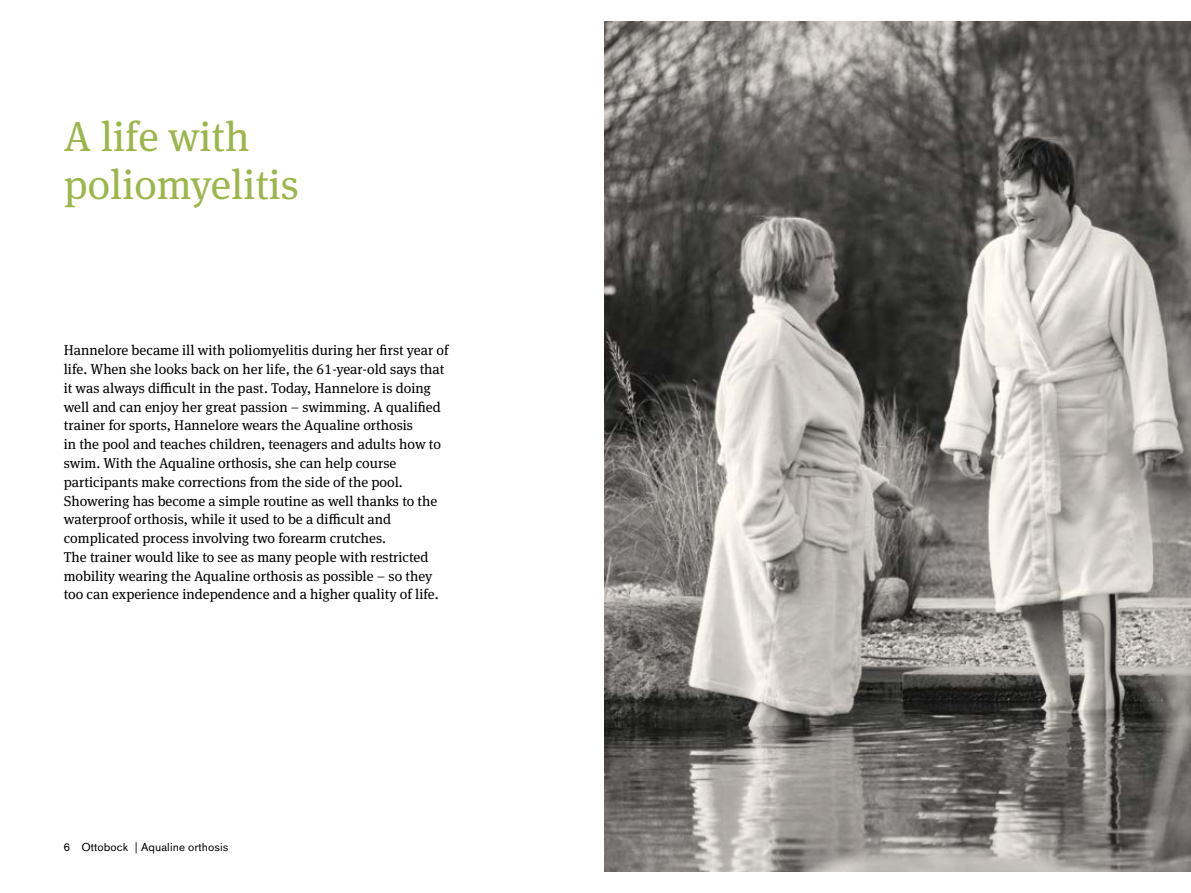
<style>
.page{position:relative;width:1191px;height:893px;background:#fff}
.page>*{position:absolute;margin:0;border:0;box-sizing:border-box;transform-origin:0 0}
.t1{font:42px/48.8px "OBO Serif";color:#9bb64a}
.t2{font:14.25px/18.8px "OBO Serif";color:#000}
.t3{font:11.25px "OBO Sans";letter-spacing:.005em;color:#000}
</style>
<div class="page">
<img style="left:605px;top:21px;width:586px;height:851px">
<h1 class="t1" style="left:64px;top:112px;width:237px">A life with poliomyelitis</h1>
<p class="t2" style="left:64px;top:341px;width:386px">Hannelore became ill with poliomyelitis during her first year of life. When she looks back on her life, the 61-year-old says that it was always difficult in the past. Today, Hannelore is doing well and can enjoy her great passion – swimming. A qualified trainer for sports, Hannelore wears the Aqualine orthosis<br>in the pool and teaches children, teenagers and adults how to swim. With the Aqualine orthosis, she can help course participants make corrections from the side of the pool.<br>Showering has become a simple routine as well thanks to the waterproof orthosis, while it used to be a difficult and complicated process involving two forearm crutches.<br>The trainer would like to see as many people with restricted mobility wearing the Aqualine orthosis as possible – so they too can experience independence and a higher quality of life.</p>
<p class="t3" style="left:64px;top:841px;width:166px">6 Ottobock | Aqualine orthosis</p>
</div>
